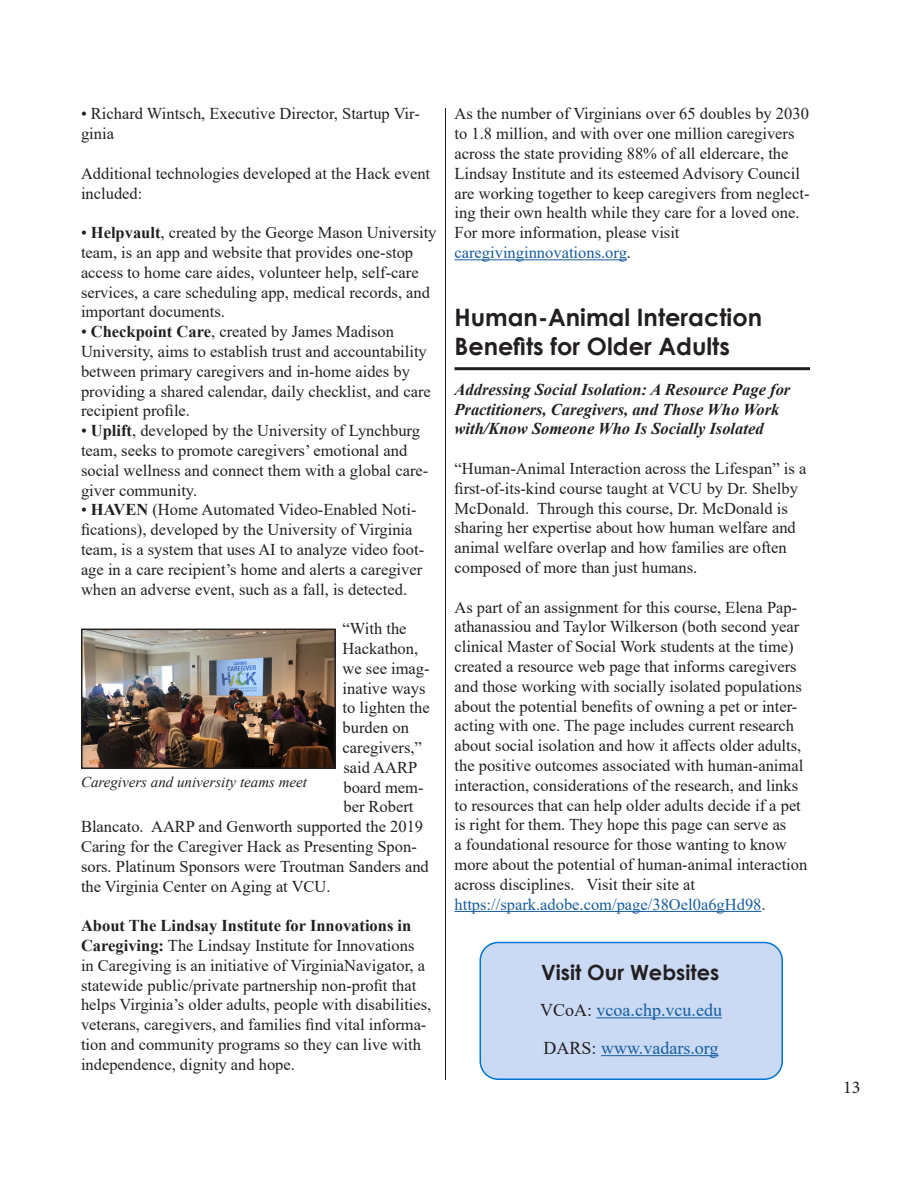
<style>
.page{position:relative;width:918px;height:1188px;background:#fff}
.page>*{position:absolute;margin:0;border:0;box-sizing:border-box;transform-origin:0 0}
.t1{font:700 24px/28.8px "Century Gothic";color:#231f20}
.t2{font:700 21px "Century Gothic";color:#231f20}
.t3{font:18px "Times New Roman";color:#175d9e}
.t4{font:18px "Minion Pro";color:#231f20}
.t5{font:16.5px/19.8px "Times New Roman";color:#231f20}
.t6{font:italic 700 16.5px/19.8px "Times New Roman";color:#231f20}
.t7{font:16.5px "Times New Roman";color:#175d9e}
.t8{font:italic 15px "Times New Roman";color:#231f20}
.s1{font-weight:700}
.s2{color:#231f20}
</style>
<div class="page">
<hr style="left:454px;top:259px;width:173px;height:1px;background:#175d9e">
<hr style="left:454px;top:911px;width:308px;height:1px;background:#175d9e">
<hr style="left:445px;top:108px;width:1px;height:972px;background:#231f20">
<hr style="left:454px;top:367px;width:356px;height:3px;background:#231f20">
<img style="left:84px;top:632px;width:249px;height:134px">
<div style="left:81px;top:629px;width:255px;height:140px;border:2px solid #231f20"></div>
<div style="left:480px;top:943px;width:302px;height:136px;background:#cadaf4;border-radius:18px"></div>
<hr style="left:597px;top:1017px;width:125px;height:1px;background:#175d9e">
<hr style="left:601px;top:1055px;width:118px;height:1px;background:#175d9e">
<div style="left:480px;top:942px;width:303px;height:138px;border:2px solid #0074ce;border-radius:18px"></div>
<p class="t5" style="left:81px;top:103px;width:340px">• Richard Wintsch, Executive Director, Startup Vir&shy;ginia</p>
<p class="t5" style="left:81px;top:163px;width:351px">Additional technologies developed at the Hack event included:</p>
<p class="t5" style="left:81px;top:222px;width:357px">• <span class="s1">Helpvault</span>, created by the George Mason University team, is an app and website that provides one-stop access to home care aides, volunteer help, self-care services, a care scheduling app, medical records, and important documents.</p>
<p class="t5" style="left:81px;top:321px;width:351px">• <span class="s1">Checkpoint Care</span>, created by James Madison University, aims to establish trust and accountability between primary caregivers and in-home aides by providing a shared calendar, daily checklist, and care recipient profile.</p>
<p class="t5" style="left:81px;top:420px;width:349px">• <span class="s1">Uplift</span>, developed by the University of Lynchburg team, seeks to promote caregivers’ emotional and social wellness and connect them with a global care&shy;giver community.</p>
<p class="t5" style="left:81px;top:499px;width:345px">• <span class="s1">HAVEN</span> (Home Automated Video-Enabled Noti&shy;fications), developed by the University of Virginia team, is a system that uses AI to analyze video foot&shy;age in a care recipient’s home and alerts a caregiver when an adverse event, such as a fall, is detected.</p>
<p class="t5" style="left:343px;top:618px;width:65px">“With the</p>
<p class="t5" style="left:343px;top:638px;width:77px">Hackathon,</p>
<p class="t5" style="left:343px;top:658px;width:89px">we see imag-</p>
<p class="t5" style="left:343px;top:678px;width:84px">inative ways</p>
<p class="t5" style="left:343px;top:697px;width:89px">to lighten the</p>
<p class="t5" style="left:343px;top:717px;width:68px">burden on</p>
<p class="t5" style="left:343px;top:737px;width:81px">caregivers,”</p>
<p class="t5" style="left:343px;top:757px;width:75px">said AARP</p>
<p class="t5" style="left:343px;top:777px;width:82px">board mem-</p>
<p class="t5" style="left:343px;top:796px;width:72px">ber Robert</p>
<p class="t5" style="left:81px;top:816px;width:344px">Blancato. AARP and Genworth supported the 2019</p>
<p class="t5" style="left:81px;top:836px;width:337px">Caring for the Caregiver Hack as Presenting Spon-</p>
<p class="t5" style="left:81px;top:856px;width:349px">sors. Platinum Sponsors were Troutman Sanders and</p>
<p class="t5" style="left:81px;top:876px;width:251px">the Virginia Center on Aging at VCU.</p>
<p class="t5" style="left:81px;top:915px;width:352px"><span class="s1">About The Lindsay Institute for Innovations in Caregiving:</span> The Lindsay Institute for Innovations in Caregiving is an initiative of VirginiaNavigator, a statewide public/private partnership non-profit that helps Virginia’s older adults, people with disabilities, veterans, caregivers, and families find vital informa&shy;tion and community programs so they can live with independence, dignity and hope.</p>
<p class="t8" style="left:81px;top:772px;width:228px">Caregivers and university teams meet</p>
<p class="t5" style="left:454px;top:103px;width:357px">As the number of Virginians over 65 doubles by 2030 to 1.8 million, and with over one million caregivers across the state providing 88% of all eldercare, the Lindsay Institute and its esteemed Advisory Council are working together to keep caregivers from neglect&shy;ing their own health while they care for a loved one.<br>For more information, please visit</p>
<p class="t7" style="left:454px;top:241px;width:178px">caregivinginnovations.org<span class="s2">.</span></p>
<p class="t1" style="left:454px;top:302px;width:309px">Human-Animal Interaction<br>Benefits for Older Adults</p>
<p class="t6" style="left:454px;top:379px;width:337px">Addressing Social Isolation: A Resource Page for<br>Practitioners, Caregivers, and Those Who Work with/Know Someone Who Is Socially Isolated</p>
<p class="t5" style="left:454px;top:458px;width:353px">“Human-Animal Interaction across the Lifespan” is a first-of-its-kind course taught at VCU by Dr. Shelby McDonald. Through this course, Dr. McDonald is sharing her expertise about how human welfare and animal welfare overlap and how families are often composed of more than just humans.</p>
<p class="t5" style="left:454px;top:597px;width:354px">As part of an assignment for this course, Elena Pap&shy;athanassiou and Taylor Wilkerson (both second year clinical Master of Social Work students at the time) created a resource web page that informs caregivers and those working with socially isolated populations about the potential benefits of owning a pet or inter&shy;acting with one. The page includes current research about social isolation and how it affects older adults, the positive outcomes associated with human-animal interaction, considerations of the research, and links to resources that can help older adults decide if a pet is right for them. They hope this page can serve as<br>a foundational resource for those wanting to know more about the potential of human-animal interaction across disciplines. Visit their site at</p>
<p class="t7" style="left:454px;top:892px;width:313px">https://spark.adobe.com/page/38Oel0a6gHd98<span class="s2">.</span></p>
<p class="t2" style="left:541px;top:956px;width:180px">Visit Our Websites</p>
<p class="t3" style="left:540px;top:997px;width:183px"><span class="s2">VCoA:</span> vcoa.chp.vcu.edu</p>
<p class="t3" style="left:544px;top:1035px;width:176px"><span class="s2">DARS:</span> www.vadars.org</p>
<p class="t4" style="left:843px;top:1075px;width:19px">13</p>
</div>
